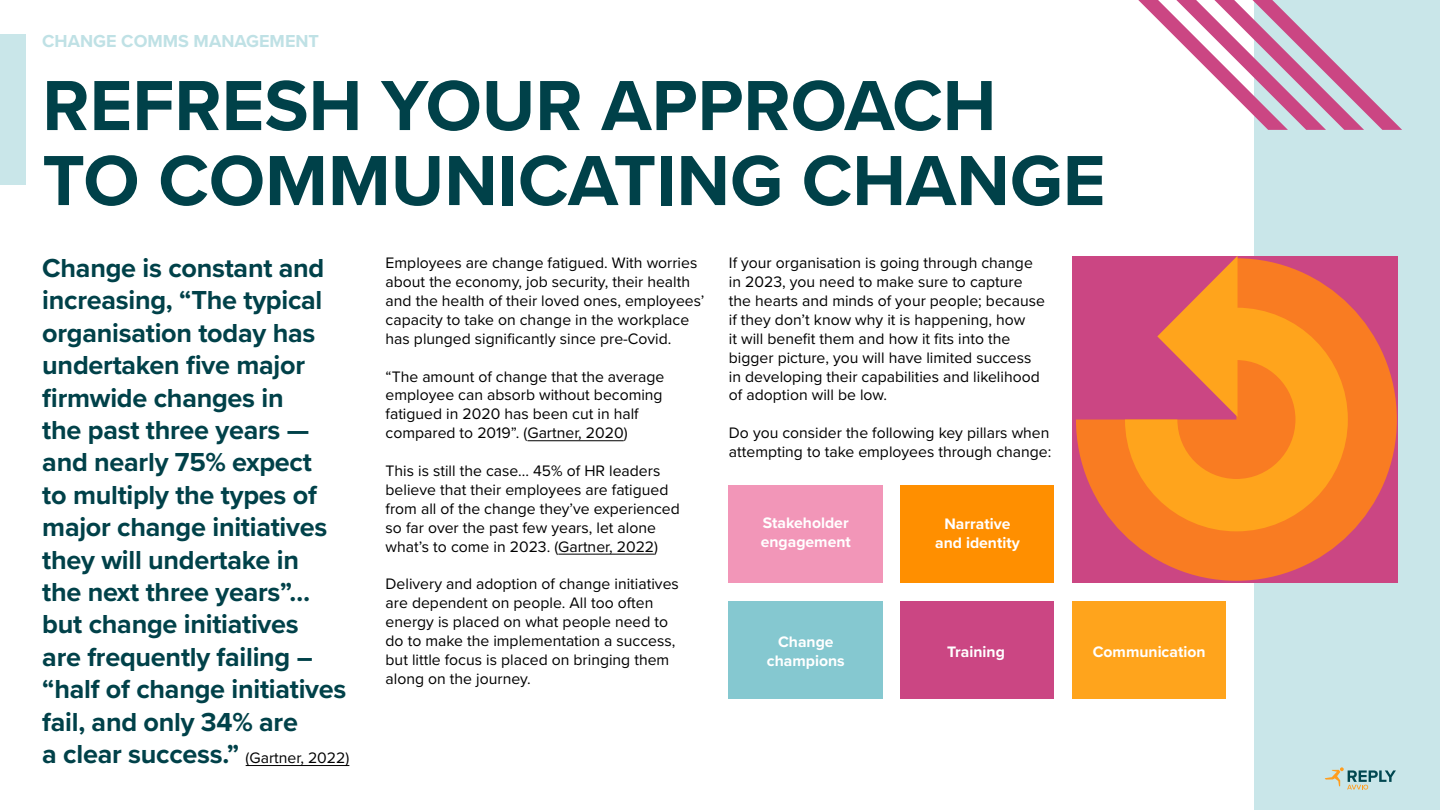
<style>
.page{position:relative;width:1440px;height:810px;background:#fff}
.page>*{position:absolute;margin:0;border:0;box-sizing:border-box;transform-origin:0 0}
.t1{font:700 73.5px "Proxima Nova";color:#004149}
.t2{font:700 27px/32.4px "Proxima Nova";letter-spacing:-.01em;color:#004149}
.t3{font:700 18px "Proxima Nova";color:#bfe1e5}
.t4{font:15.75px/18.9px "Proxima Nova";color:#000}
.t5{font:700 15.75px "Proxima Nova";color:#fff}
.s1{font-weight:400;font-size:15.75px;color:#000}
</style>
<div class="page">
<div style="left:1254px;top:0;width:186px;height:810px;background:#c9e6e9"></div>
<div style="left:0;top:34px;width:26px;height:151px;background:#c9e6e9"></div>
<svg style="left:1138px;top:0;width:264px;height:130px"></svg>
<div style="left:1072px;top:256px;width:326px;height:326px;background:#cb4683"></div>
<svg style="left:1076px;top:258px;width:321px;height:323px"></svg>
<svg style="left:1157px;top:256px;width:81px;height:25px"></svg>
<svg style="left:1099px;top:281px;width:275px;height:277px"></svg>
<div style="left:729px;top:485px;width:154px;height:97px;background:#f296b8"></div>
<div style="left:901px;top:485px;width:153px;height:97px;background:#ff8f00"></div>
<div style="left:729px;top:602px;width:154px;height:97px;background:#85c8d0"></div>
<div style="left:901px;top:602px;width:153px;height:97px;background:#cb4683"></div>
<div style="left:1072px;top:602px;width:154px;height:97px;background:#ffa41c"></div>
<svg style="left:1325px;top:767px;width:71px;height:23px"></svg>
<hr style="left:527px;top:440px;width:97px;height:1px;background:#000">
<hr style="left:558px;top:554px;width:96px;height:1px;background:#000">
<hr style="left:246px;top:765px;width:103px;height:1px;background:#000">
<p class="t3" style="left:42px;top:27px;width:278px">CHANGE COMMS MANAGEMENT</p>
<p class="t1" style="left:42px;top:51px;width:956px">REFRESH YOUR APPROACH</p>
<p class="t1" style="left:42px;top:126px;width:1065px">TO COMMUNICATING CHANGE</p>
<p class="t2" style="left:42px;top:251px;width:309px">Change is constant and increasing, “The typical organisation today has undertaken five major firmwide changes in<br>the past three years — and nearly 75% expect<br>to multiply the types of major change initiatives they will undertake in<br>the next three years”… but change initiatives<br>are frequently failing – “half of change initiatives fail, and only 34% are<br>a clear success.” <span class="s1">(Gartner, 2022)</span></p>
<p class="t4" style="left:386px;top:253px;width:320px">Employees are change fatigued. With worries about the economy, job security, their health and the health of their loved ones, employees’ capacity to take on change in the workplace has plunged significantly since pre-Covid.</p>
<p class="t4" style="left:386px;top:366px;width:280px">“The amount of change that the average employee can absorb without becoming fatigued in 2020 has been cut in half compared to 2019”. (Gartner, 2020)</p>
<p class="t4" style="left:386px;top:461px;width:296px">This is still the case... 45% of HR leaders believe that their employees are fatigued from all of the change they’ve experienced so far over the past few years, let alone what’s to come in 2023. (Gartner, 2022)</p>
<p class="t4" style="left:386px;top:574px;width:295px">Delivery and adoption of change initiatives are dependent on people. All too often energy is placed on what people need to do to make the implementation a success, but little focus is placed on bringing them along on the journey.</p>
<p class="t4" style="left:729px;top:253px;width:317px">If your organisation is going through change in 2023, you need to make sure to capture the hearts and minds of your people; because if they don’t know why it is happening, how<br>it will benefit them and how it fits into the bigger picture, you will have limited success in developing their capabilities and likelihood of adoption will be low.</p>
<p class="t4" style="left:729px;top:423px;width:324px">Do you consider the following key pillars when attempting to take employees through change:</p>
<p class="t5" style="left:763px;top:511px;width:87px">Stakeholder</p>
<p class="t5" style="left:761px;top:530px;width:92px">engagement</p>
<p class="t5" style="left:778px;top:630px;width:57px">Change</p>
<p class="t5" style="left:767px;top:649px;width:79px">champions</p>
<p class="t5" style="left:944px;top:512px;width:68px">Narrative</p>
<p class="t5" style="left:935px;top:531px;width:86px">and identity</p>
<p class="t5" style="left:947px;top:640px;width:59px">Training</p>
<p class="t5" style="left:1093px;top:640px;width:114px">Communication</p>
</div>
